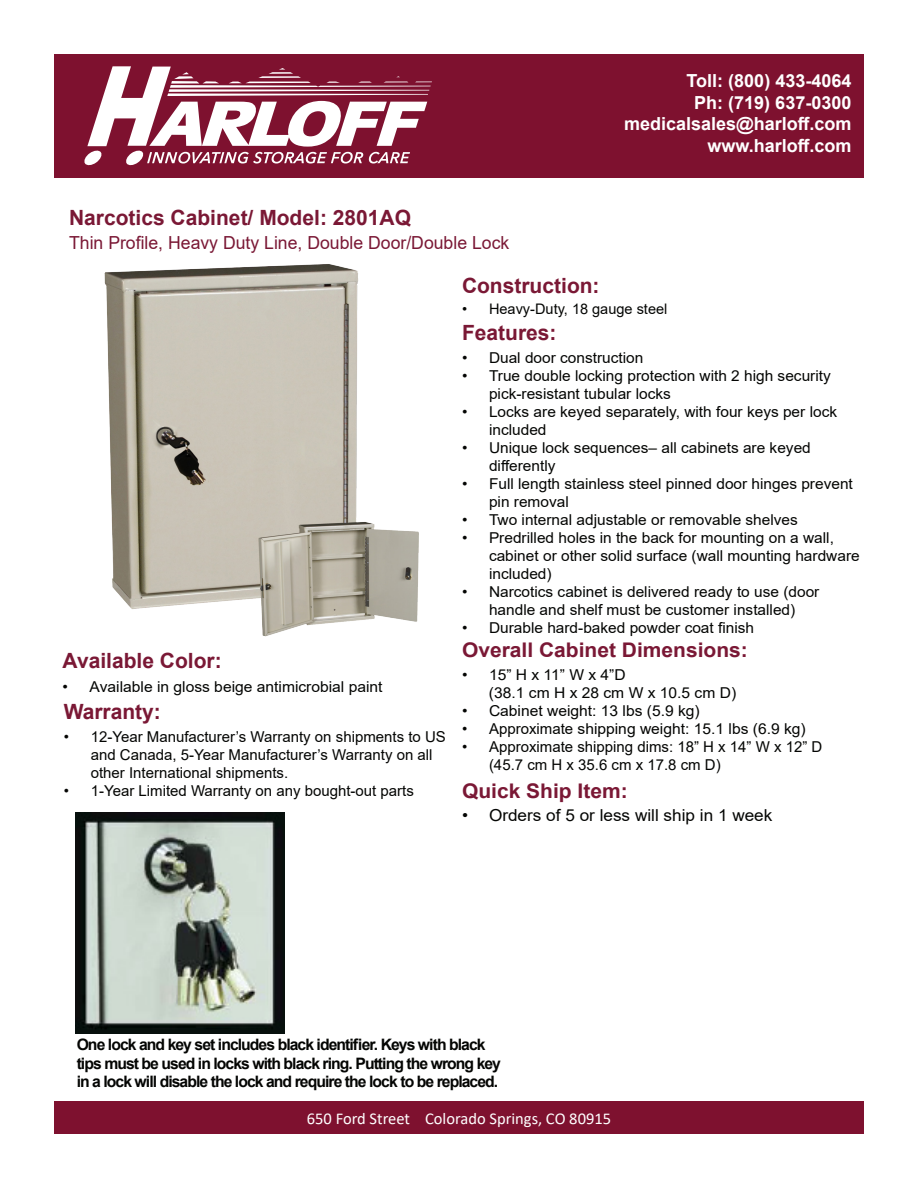
<style>
.page{position:relative;width:918px;height:1188px;background:#fff}
.page>*{position:absolute;margin:0;border:0;box-sizing:border-box;transform-origin:0 0}
.Title_Model{font:700 21px "Arial";color:#7a1835}
.Title_Model-2{font:700 20.25px "Arial";color:#7a1835;scale:1.04 1}
.Info_Box{font:700 18px/21.6px "Arial";color:#fff;text-align:right}
.Small_Description{font:18px "Arial";color:#7a1835}
.Bottom_Footer{font:16.5px "Calibri";color:#fff}
.t1{font:16.5px "Arial";color:#040503;scale:1.04 1}
.Colors{font:700 15.75px/18.9px "Arial";letter-spacing:-.06em;color:#040503}
.t2{font:15px/18px "Arial";color:#040503}
.t3{font:15px/18px "Arial";color:#040503;scale:1.04 1}
.t4{font:14.55px "Arial";color:#040503}
</style>
<div class="page">
<div style="left:54px;top:54px;width:810px;height:123px;background:#7e112f"></div>
<svg style="left:84px;top:66px;width:348px;height:100px"></svg>
<div style="left:54px;top:1102px;width:810px;height:32px;background:#7e112f"></div>
<img style="left:76px;top:813px;width:208px;height:220px">
<img style="left:104px;top:264px;width:315px;height:373px">
<p class="Title_Model" style="left:69px;top:203px;width:343px">Narcotics Cabinet/ Model: 2801AQ</p>
<p class="Small_Description" style="left:69px;top:230px;width:442px">Thin Profile, Heavy Duty Line, Double Door/Double Lock</p>
<p class="Info_Box" style="left:687px;top:70px;width:166px">Toll: (800) 433-4064</p>
<p class="Info_Box" style="left:694px;top:92px;width:159px">Ph: (719) 637-0300</p>
<p class="Info_Box" style="left:624px;top:113px;width:229px">medicalsales@harloff.com www.harloff.com</p>
<p class="Title_Model" style="left:63px;top:645px;width:161px">Available Color:</p>
<p class="t3" style="left:63px;top:678px;width:309px">• Available in gloss beige antimicrobial paint</p>
<p class="Title_Model" style="left:64px;top:697px;width:99px">Warranty:</p>
<p class="t2" style="left:91px;top:728px;width:357px;text-indent:-27px">• 12-Year Manufacturer’s Warranty on shipments to US and Canada, 5-Year Manufacturer’s Warranty on all other International shipments.</p>
<p class="t2" style="left:64px;top:782px;width:352px">• 1-Year Limited Warranty on any bought-out parts</p>
<p class="Title_Model" style="left:462px;top:271px;width:139px">Construction:</p>
<p class="t4" style="left:462px;top:299px;width:207px">• Heavy-Duty, 18 gauge steel</p>
<p class="Title_Model" style="left:462px;top:318px;width:96px">Features:</p>
<p class="t2" style="left:462px;top:349px;width:183px">• Dual door construction</p>
<p class="t2" style="left:489px;top:367px;width:343px;text-indent:-27px">• True double locking protection with 2 high security pick-resistant tubular locks</p>
<p class="t2" style="left:489px;top:403px;width:350px;text-indent:-27px">• Locks are keyed separately, with four keys per lock included</p>
<p class="t2" style="left:489px;top:439px;width:323px;text-indent:-27px">• Unique lock sequences– all cabinets are keyed differently</p>
<p class="t2" style="left:489px;top:475px;width:365px;text-indent:-27px">• Full length stainless steel pinned door hinges prevent pin removal</p>
<p class="t2" style="left:462px;top:511px;width:337px">• Two internal adjustable or removable shelves</p>
<p class="t2" style="left:489px;top:529px;width:372px;text-indent:-27px">• Predrilled holes in the back for mounting on a wall, cabinet or other solid surface (wall mounting hardware included)</p>
<p class="t2" style="left:462px;top:583px;width:359px;text-align:center">• Narcotics cabinet is delivered ready to use (door handle and shelf must be customer installed)</p>
<p class="t2" style="left:462px;top:619px;width:294px">• Durable hard-baked powder coat finish</p>
<p class="Title_Model-2" style="left:462px;top:636px;width:276px">Overall Cabinet Dimensions:</p>
<p class="t3" style="left:489px;top:665px;width:239px;text-indent:-27px">• 15” H x 11” W x 4”D<br>(38.1 cm H x 28 cm W x 10.5 cm D)</p>
<p class="t3" style="left:462px;top:701px;width:230px">• Cabinet weight: 13 lbs (5.9 kg)</p>
<p class="t2" style="left:462px;top:719px;width:345px">• Approximate shipping weight: 15.1 lbs (6.9 kg)</p>
<p class="t2" style="left:489px;top:737px;width:335px;text-indent:-27px">• Approximate shipping dims: 18” H x 14” W x 12” D (45.7 cm H x 35.6 cm x 17.8 cm D)</p>
<p class="Title_Model-2" style="left:462px;top:776px;width:161px">Quick Ship Item:</p>
<p class="t1" style="left:462px;top:804px;width:300px">• Orders of 5 or less will ship in 1 week</p>
<p class="Colors" style="left:77px;top:1035px;width:426px">One lock and key set includes black identifier. Keys with black tips must be used in locks with black ring. Putting the wrong key in a lock will disable the lock and require the lock to be replaced.</p>
<p class="Bottom_Footer" style="left:307px;top:1107px;width:306px">650 Ford Street Colorado Springs, CO 80915</p>
</div>
